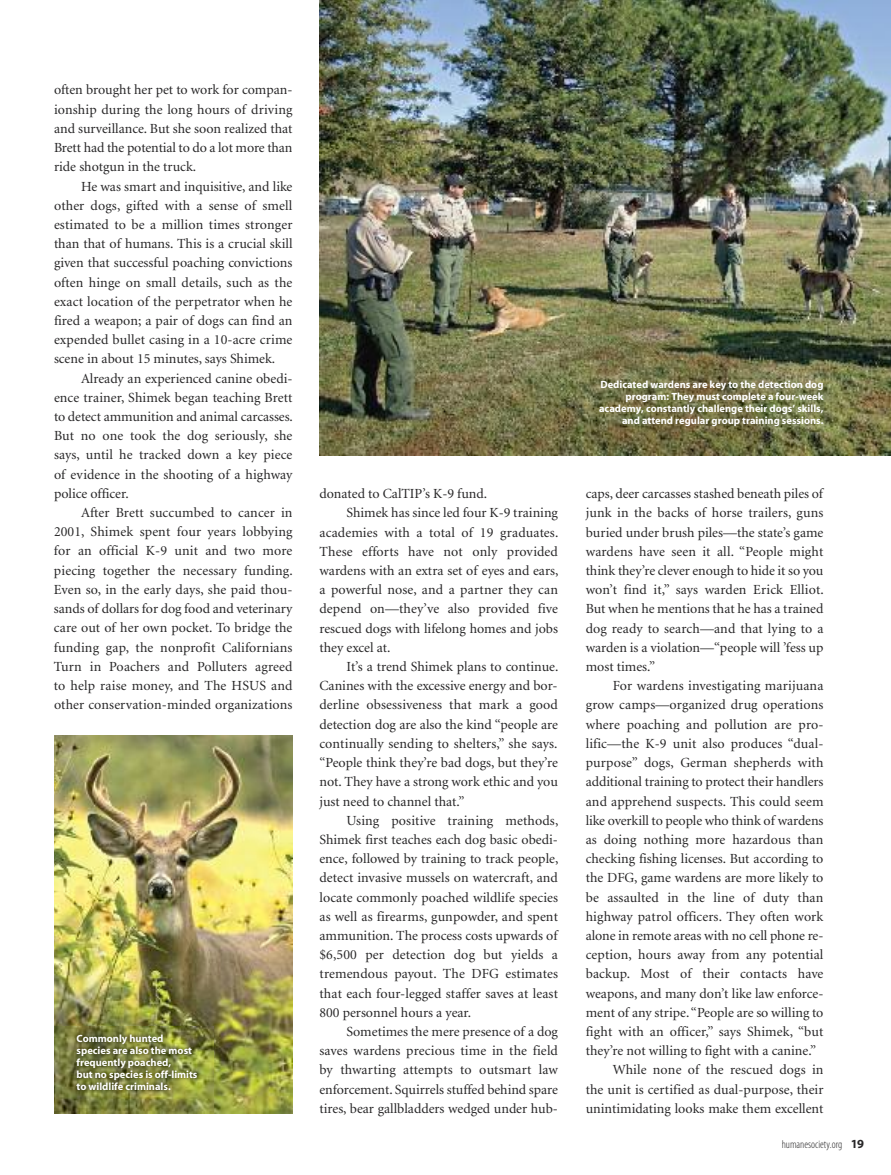
<style>
.page{position:relative;width:891px;height:1175px;background:#fff}
.page>*{position:absolute;margin:0;border:0;box-sizing:border-box;transform-origin:0 0}
.t1{font:13.95px/19.2px "Minion";color:#272627;text-align:justify}
.t2{font:11.25px "Myriad MM213 LT300 CN";color:#272627}
.t3{font:10.5px/12px "Myriad MM700 BD600 NO";color:#fff;text-align:right}
.s1{font-family:"Myriad MM700 BD600 NO";font-size:12.45px}
</style>
<div class="page">
<img style="left:54px;top:735px;width:238px;height:378px">
<img style="left:320px;top:0;width:571px;height:455px">
<img style="left:54px;top:1026px;width:160px;height:88px">
<p class="t1" style="left:54px;top:81px;width:240px">often brought her pet to work for compan&shy;ionship during the long hours of driving and surveillance. But she soon realized that Brett had the potential to do a lot more than ride shotgun in the truck.</p>
<p class="t1" style="left:54px;top:177px;width:240px;text-indent:27px">He was smart and inquisitive, and like other dogs, gifted with a sense of smell estimated to be a million times stronger than that of humans. This is a crucial skill given that successful poaching convictions often hinge on small details, such as the exact location of the perpetrator when he fired a weapon; a pair of dogs can find an expended bullet casing in a 10-acre crime scene in about 15 minutes, says Shimek.</p>
<p class="t1" style="left:54px;top:369px;width:240px;text-indent:27px">Already an experienced canine obedi&shy;ence trainer, Shimek began teaching Brett to detect ammunition and animal carcasses.<br>But no one took the dog seriously, she says, until he tracked down a key piece of evidence in the shooting of a highway police officer.</p>
<p class="t1" style="left:54px;top:504px;width:240px;text-indent:27px">After Brett succumbed to cancer in 2001, Shimek spent four years lobbying for an official K-9 unit and two more piecing together the necessary funding.<br>Even so, in the early days, she paid thou&shy;sands of dollars for dog food and veterinary care out of her own pocket. To bridge the funding gap, the nonprofit Californians Turn in Poachers and Polluters agreed to help raise money, and The HSUS and other conservation-minded organizations</p>
<p class="t3" style="left:76px;top:1032px;width:123px;text-align:left">Commonly hunted species are also the most frequently poached,<br>but no species is off-limits to wildlife criminals.</p>
<p class="t1" style="left:319px;top:485px;width:169px">donated to CalTIP’s K-9 fund.</p>
<p class="t1" style="left:347px;top:504px;width:213px">Shimek has since led four K-9 training</p>
<p class="t1" style="left:320px;top:523px;width:240px">academies with a total of 19 graduates.</p>
<p class="t1" style="left:319px;top:543px;width:240px">These efforts have not only provided</p>
<p class="t1" style="left:320px;top:562px;width:240px">wardens with an extra set of eyes and ears,</p>
<p class="t1" style="left:319px;top:581px;width:240px">a powerful nose, and a partner they can</p>
<p class="t1" style="left:320px;top:600px;width:240px">depend on—they’ve also provided five</p>
<p class="t1" style="left:320px;top:619px;width:240px">rescued dogs with lifelong homes and jobs</p>
<p class="t1" style="left:320px;top:639px;width:73px">they excel at.</p>
<p class="t1" style="left:347px;top:658px;width:213px">It’s a trend Shimek plans to continue.</p>
<p class="t1" style="left:320px;top:677px;width:240px">Canines with the excessive energy and bor-</p>
<p class="t1" style="left:320px;top:696px;width:240px">derline obsessiveness that mark a good</p>
<p class="t1" style="left:320px;top:715px;width:240px">detection dog are also the kind “people are</p>
<p class="t1" style="left:320px;top:735px;width:240px">continually sending to shelters,” she says.</p>
<p class="t1" style="left:320px;top:754px;width:240px">“People think they’re bad dogs, but they’re</p>
<p class="t1" style="left:320px;top:773px;width:240px">not. They have a strong work ethic and you</p>
<p class="t1" style="left:320px;top:792px;width:146px">just need to channel that.”</p>
<p class="t1" style="left:347px;top:811px;width:213px">Using positive training methods,</p>
<p class="t1" style="left:319px;top:831px;width:240px">Shimek first teaches each dog basic obedi-</p>
<p class="t1" style="left:320px;top:850px;width:240px">ence, followed by training to track people,</p>
<p class="t1" style="left:320px;top:869px;width:240px">detect invasive mussels on watercraft, and</p>
<p class="t1" style="left:320px;top:888px;width:240px">locate commonly poached wildlife species</p>
<p class="t1" style="left:320px;top:907px;width:240px">as well as firearms, gunpowder, and spent</p>
<p class="t1" style="left:320px;top:927px;width:240px">ammunition. The process costs upwards of</p>
<p class="t1" style="left:320px;top:946px;width:240px">$6,500 per detection dog but yields a</p>
<p class="t1" style="left:319px;top:965px;width:240px">tremendous payout. The DFG estimates</p>
<p class="t1" style="left:319px;top:984px;width:240px">that each four-legged staffer saves at least</p>
<p class="t1" style="left:319px;top:1003px;width:153px">800 personnel hours a year.</p>
<p class="t1" style="left:346px;top:1023px;width:213px">Sometimes the mere presence of a dog</p>
<p class="t1" style="left:320px;top:1042px;width:240px">saves wardens precious time in the field</p>
<p class="t1" style="left:320px;top:1061px;width:240px">by thwarting attempts to outsmart law</p>
<p class="t1" style="left:320px;top:1080px;width:240px">enforcement. Squirrels stuffed behind spare</p>
<p class="t1" style="left:320px;top:1099px;width:240px">tires, bear gallbladders wedged under hub-</p>
<p class="t3" style="left:599px;top:379px;width:226px">Dedicated wardens are key to the detection dog program: They must complete a four-week academy, constantly challenge their dogs’ skills, and attend regular group training sessions.</p>
<p class="t1" style="left:586px;top:485px;width:240px">caps, deer carcasses stashed beneath piles of junk in the backs of horse trailers, guns buried under brush piles—the state’s game wardens have seen it all. “People might think they’re clever enough to hide it so you won’t find it,” says warden Erick Elliot.<br>But when he mentions that he has a trained dog ready to search—and that lying to a warden is a violation—“people will ’fess up most times.”</p>
<p class="t1" style="left:613px;top:677px;width:212px">For wardens investigating marijuana</p>
<p class="t1" style="left:586px;top:696px;width:239px">grow camps—organized drug operations</p>
<p class="t1" style="left:586px;top:715px;width:239px">where poaching and pollution are pro-</p>
<p class="t1" style="left:586px;top:735px;width:239px">lific—the K-9 unit also produces “dual-</p>
<p class="t1" style="left:586px;top:754px;width:239px">purpose” dogs, German shepherds with</p>
<p class="t1" style="left:586px;top:773px;width:239px">additional training to protect their handlers</p>
<p class="t1" style="left:586px;top:792px;width:239px">and apprehend suspects. This could seem</p>
<p class="t1" style="left:586px;top:811px;width:239px">like overkill to people who think of wardens</p>
<p class="t1" style="left:586px;top:831px;width:239px">as doing nothing more hazardous than</p>
<p class="t1" style="left:586px;top:850px;width:239px">checking fishing licenses. But according to</p>
<p class="t1" style="left:586px;top:869px;width:239px">the DFG, game wardens are more likely to</p>
<p class="t1" style="left:586px;top:888px;width:239px">be assaulted in the line of duty than</p>
<p class="t1" style="left:586px;top:907px;width:239px">highway patrol officers. They often work</p>
<p class="t1" style="left:586px;top:927px;width:239px">alone in remote areas with no cell phone re-</p>
<p class="t1" style="left:586px;top:946px;width:239px">ception, hours away from any potential</p>
<p class="t1" style="left:586px;top:965px;width:239px">backup. Most of their contacts have</p>
<p class="t1" style="left:586px;top:984px;width:239px">weapons, and many don’t like law enforce-</p>
<p class="t1" style="left:586px;top:1003px;width:239px">ment of any stripe.“People are so willing to</p>
<p class="t1" style="left:586px;top:1023px;width:239px">fight with an officer,” says Shimek, “but</p>
<p class="t1" style="left:586px;top:1042px;width:232px">they’re not willing to fight with a canine.”</p>
<p class="t1" style="left:613px;top:1061px;width:212px">While none of the rescued dogs in</p>
<p class="t1" style="left:586px;top:1080px;width:239px">the unit is certified as dual-purpose, their</p>
<p class="t1" style="left:586px;top:1099px;width:239px">unintimidating looks make them excellent</p>
<p class="t2" style="left:782px;top:1139px;width:84px">humanesociety.org <span class="s1">19</span></p>
</div>
